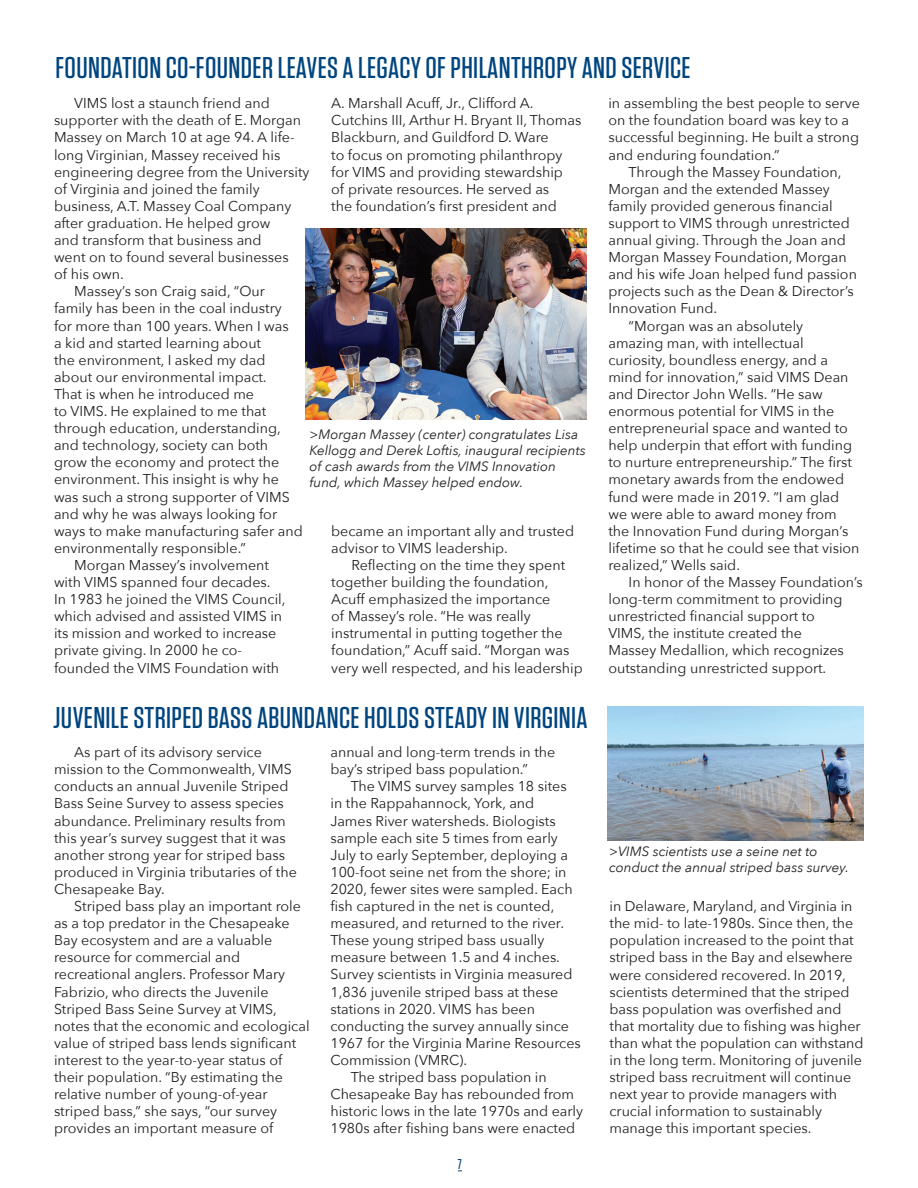
<style>
.page{position:relative;width:918px;height:1188px;background:#fff}
.page>*{position:absolute;margin:0;border:0;box-sizing:border-box;transform-origin:0 0}
.t1{font:500 30px "Tungsten";letter-spacing:.01em;color:#01457f;scale:1.05 1}
.t2{font:14.25px/17.1px "Avenir Next";color:#231f20}
.t3{font:500 14.25px "Tungsten";color:#01457f}
.t4{font:italic 13.5px/16.2px "Avenir Next";color:#231f20}
</style>
<div class="page">
<img style="left:608px;top:706px;width:255px;height:134px">
<img style="left:306px;top:228px;width:280px;height:191px">
<h1 class="t1" style="left:56px;top:52px;width:606px">FOUNDATION CO-FOUNDER LEAVES A LEGACY OF PHILANTHROPY AND SERVICE</h1>
<p class="t2" style="left:74px;top:94px;width:197px">VIMS lost a staunch friend and</p>
<p class="t2" style="left:54px;top:111px;width:249px">supporter with the death of E. Morgan</p>
<p class="t2" style="left:54px;top:128px;width:242px">Massey on March 10 at age 94. A life-</p>
<p class="t2" style="left:54px;top:145px;width:228px">long Virginian, Massey received his</p>
<p class="t2" style="left:54px;top:162px;width:257px">engineering degree from the University</p>
<p class="t2" style="left:54px;top:180px;width:207px">of Virginia and joined the family</p>
<p class="t2" style="left:54px;top:197px;width:239px">business, A.T. Massey Coal Company</p>
<p class="t2" style="left:54px;top:214px;width:218px">after graduation. He helped grow</p>
<p class="t2" style="left:54px;top:231px;width:209px">and transform that business and</p>
<p class="t2" style="left:54px;top:248px;width:236px">went on to found several businesses</p>
<p class="t2" style="left:54px;top:265px;width:71px">of his own.</p>
<p class="t2" style="left:74px;top:282px;width:192px">Massey’s son Craig said, “Our</p>
<p class="t2" style="left:54px;top:299px;width:229px">family has been in the coal industry</p>
<p class="t2" style="left:54px;top:316px;width:236px">for more than 100 years. When I was</p>
<p class="t2" style="left:54px;top:333px;width:209px">a kid and started learning about</p>
<p class="t2" style="left:54px;top:351px;width:213px">the environment, I asked my dad</p>
<p class="t2" style="left:54px;top:368px;width:214px">about our environmental impact.</p>
<p class="t2" style="left:54px;top:385px;width:202px">That is when he introduced me</p>
<p class="t2" style="left:54px;top:402px;width:214px">to VIMS. He explained to me that</p>
<p class="t2" style="left:54px;top:419px;width:228px">through education, understanding,</p>
<p class="t2" style="left:54px;top:436px;width:216px">and technology, society can both</p>
<p class="t2" style="left:54px;top:453px;width:227px">grow the economy and protect the</p>
<p class="t2" style="left:54px;top:470px;width:226px">environment. This insight is why he</p>
<p class="t2" style="left:54px;top:487px;width:237px">was such a strong supporter of VIMS</p>
<p class="t2" style="left:54px;top:504px;width:225px">and why he was always looking for</p>
<p class="t2" style="left:54px;top:522px;width:250px">ways to make manufacturing safer and</p>
<p class="t2" style="left:54px;top:539px;width:193px">environmentally responsible.”</p>
<p class="t2" style="left:74px;top:556px;width:196px">Morgan Massey’s involvement</p>
<p class="t2" style="left:54px;top:573px;width:218px">with VIMS spanned four decades.</p>
<p class="t2" style="left:54px;top:590px;width:233px">In 1983 he joined the VIMS Council,</p>
<p class="t2" style="left:54px;top:607px;width:230px">which advised and assisted VIMS in</p>
<p class="t2" style="left:54px;top:624px;width:224px">its mission and worked to increase</p>
<p class="t2" style="left:54px;top:641px;width:190px">private giving. In 2000 he co-</p>
<p class="t2" style="left:54px;top:658px;width:227px">founded the VIMS Foundation with</p>
<p class="t2" style="left:331px;top:94px;width:252px">A. Marshall Acuff, Jr., Clifford A.<br>Cutchins III, Arthur H. Bryant II, Thomas Blackburn, and Guildford D. Ware<br>to focus on promoting philanthropy for VIMS and providing stewardship<br>of private resources. He served as<br>the foundation’s first president and</p>
<p class="t2" style="left:608px;top:94px;width:253px">in assembling the best people to serve on the foundation board was key to a successful beginning. He built a strong and enduring foundation.”</p>
<p class="t2" style="left:629px;top:162px;width:214px">Through the Massey Foundation,</p>
<p class="t2" style="left:608px;top:180px;width:223px">Morgan and the extended Massey</p>
<p class="t2" style="left:608px;top:197px;width:226px">family provided generous financial</p>
<p class="t2" style="left:608px;top:214px;width:243px">support to VIMS through unrestricted</p>
<p class="t2" style="left:608px;top:231px;width:239px">annual giving. Through the Joan and</p>
<p class="t2" style="left:608px;top:248px;width:240px">Morgan Massey Foundation, Morgan</p>
<p class="t2" style="left:608px;top:265px;width:250px">and his wife Joan helped fund passion</p>
<p class="t2" style="left:608px;top:282px;width:247px">projects such as the Dean &amp; Director’s</p>
<p class="t2" style="left:608px;top:299px;width:110px">Innovation Fund.</p>
<p class="t2" style="left:629px;top:316px;width:176px">“Morgan was an absolutely</p>
<p class="t2" style="left:608px;top:333px;width:197px">amazing man, with intellectual</p>
<p class="t2" style="left:608px;top:351px;width:221px">curiosity, boundless energy, and a</p>
<p class="t2" style="left:608px;top:368px;width:242px">mind for innovation,” said VIMS Dean</p>
<p class="t2" style="left:608px;top:385px;width:216px">and Director John Wells. “He saw</p>
<p class="t2" style="left:608px;top:402px;width:227px">enormous potential for VIMS in the</p>
<p class="t2" style="left:608px;top:419px;width:241px">entrepreneurial space and wanted to</p>
<p class="t2" style="left:608px;top:436px;width:245px">help underpin that effort with funding</p>
<p class="t2" style="left:608px;top:453px;width:245px">to nurture entrepreneurship.” The first</p>
<p class="t2" style="left:608px;top:470px;width:237px">monetary awards from the endowed</p>
<p class="t2" style="left:608px;top:487px;width:232px">fund were made in 2019. “I am glad</p>
<p class="t2" style="left:608px;top:504px;width:230px">we were able to award money from</p>
<p class="t2" style="left:608px;top:522px;width:241px">the Innovation Fund during Morgan’s</p>
<p class="t2" style="left:608px;top:539px;width:253px">lifetime so that he could see that vision</p>
<p class="t2" style="left:608px;top:556px;width:133px">realized,” Wells said.</p>
<p class="t2" style="left:629px;top:573px;width:236px">In honor of the Massey Foundation’s</p>
<p class="t2" style="left:608px;top:590px;width:236px">long-term commitment to providing</p>
<p class="t2" style="left:608px;top:607px;width:208px">unrestricted financial support to</p>
<p class="t2" style="left:608px;top:624px;width:195px">VIMS, the institute created the</p>
<p class="t2" style="left:608px;top:641px;width:237px">Massey Medallion, which recognizes</p>
<p class="t2" style="left:608px;top:658px;width:219px">outstanding unrestricted support.</p>
<p class="t4" style="left:310px;top:425px;width:278px">&gt;Morgan Massey (center) congratulates Lisa Kellogg and Derek Loftis, inaugural recipients of cash awards from the VIMS Innovation fund, which Massey helped endow.</p>
<p class="t2" style="left:331px;top:522px;width:244px">became an important ally and trusted advisor to VIMS leadership.</p>
<p class="t2" style="left:331px;top:556px;width:253px;text-indent:20px">Reflecting on the time they spent together building the foundation, Acuff emphasized the importance<br>of Massey’s role. “He was really instrumental in putting together the foundation,” Acuff said. “Morgan was very well respected, and his leadership</p>
<h1 class="t1" style="left:53px;top:702px;width:511px">JUVENILE STRIPED BASS ABUNDANCE HOLDS STEADY IN VIRGINIA</h1>
<p class="t2" style="left:54px;top:743px;width:244px;text-indent:20px">As part of its advisory service mission to the Commonwealth, VIMS conducts an annual Juvenile Striped Bass Seine Survey to assess species abundance. Preliminary results from this year’s survey suggest that it was another strong year for striped bass produced in Virginia tributaries of the Chesapeake Bay.</p>
<p class="t2" style="left:54px;top:897px;width:257px;text-indent:20px">Striped bass play an important role as a top predator in the Chesapeake Bay ecosystem and are a valuable resource for commercial and recreational anglers. Professor Mary Fabrizio, who directs the Juvenile Striped Bass Seine Survey at VIMS, notes that the economic and ecological value of striped bass lends significant interest to the year-to-year status of their population. “By estimating the relative number of young-of-year striped bass,” she says, “our survey provides an important measure of</p>
<p class="t2" style="left:330px;top:743px;width:226px">annual and long-term trends in the bay’s striped bass population.”</p>
<p class="t2" style="left:351px;top:777px;width:217px">The VIMS survey samples 18 sites</p>
<p class="t2" style="left:330px;top:794px;width:205px">in the Rappahannock, York, and</p>
<p class="t2" style="left:330px;top:811px;width:227px">James River watersheds. Biologists</p>
<p class="t2" style="left:330px;top:829px;width:229px">sample each site 5 times from early</p>
<p class="t2" style="left:330px;top:846px;width:239px">July to early September, deploying a</p>
<p class="t2" style="left:330px;top:863px;width:238px">100-foot seine net from the shore; in</p>
<p class="t2" style="left:330px;top:880px;width:244px">2020, fewer sites were sampled. Each</p>
<p class="t2" style="left:330px;top:897px;width:225px">fish captured in the net is counted,</p>
<p class="t2" style="left:330px;top:914px;width:235px">measured, and returned to the river.</p>
<p class="t2" style="left:330px;top:931px;width:216px">These young striped bass usually</p>
<p class="t2" style="left:330px;top:948px;width:231px">measure between 1.5 and 4 inches.</p>
<p class="t2" style="left:330px;top:965px;width:244px">Survey scientists in Virginia measured</p>
<p class="t2" style="left:330px;top:982px;width:229px">1,836 juvenile striped bass at these</p>
<p class="t2" style="left:330px;top:1000px;width:206px">stations in 2020. VIMS has been</p>
<p class="t2" style="left:330px;top:1017px;width:240px">conducting the survey annually since</p>
<p class="t2" style="left:330px;top:1034px;width:252px">1967 for the Virginia Marine Resources</p>
<p class="t2" style="left:330px;top:1051px;width:138px">Commission (VMRC).</p>
<p class="t2" style="left:351px;top:1068px;width:197px">The striped bass population in</p>
<p class="t2" style="left:330px;top:1085px;width:245px">Chesapeake Bay has rebounded from</p>
<p class="t2" style="left:330px;top:1102px;width:254px">historic lows in the late 1970s and early</p>
<p class="t2" style="left:330px;top:1119px;width:246px">1980s after fishing bans were enacted</p>
<p class="t3" style="left:458px;top:1157px;width:5px">7</p>
<p class="t4" style="left:609px;top:843px;width:241px">&gt;VIMS scientists use a seine net to conduct the annual striped bass survey.</p>
<p class="t2" style="left:610px;top:897px;width:256px">in Delaware, Maryland, and Virginia in the mid- to late-1980s. Since then, the population increased to the point that striped bass in the Bay and elsewhere were considered recovered. In 2019, scientists determined that the striped bass population was overfished and that mortality due to fishing was higher than what the population can withstand in the long term. Monitoring of juvenile striped bass recruitment will continue next year to provide managers with crucial information to sustainably manage this important species.</p>
</div>
